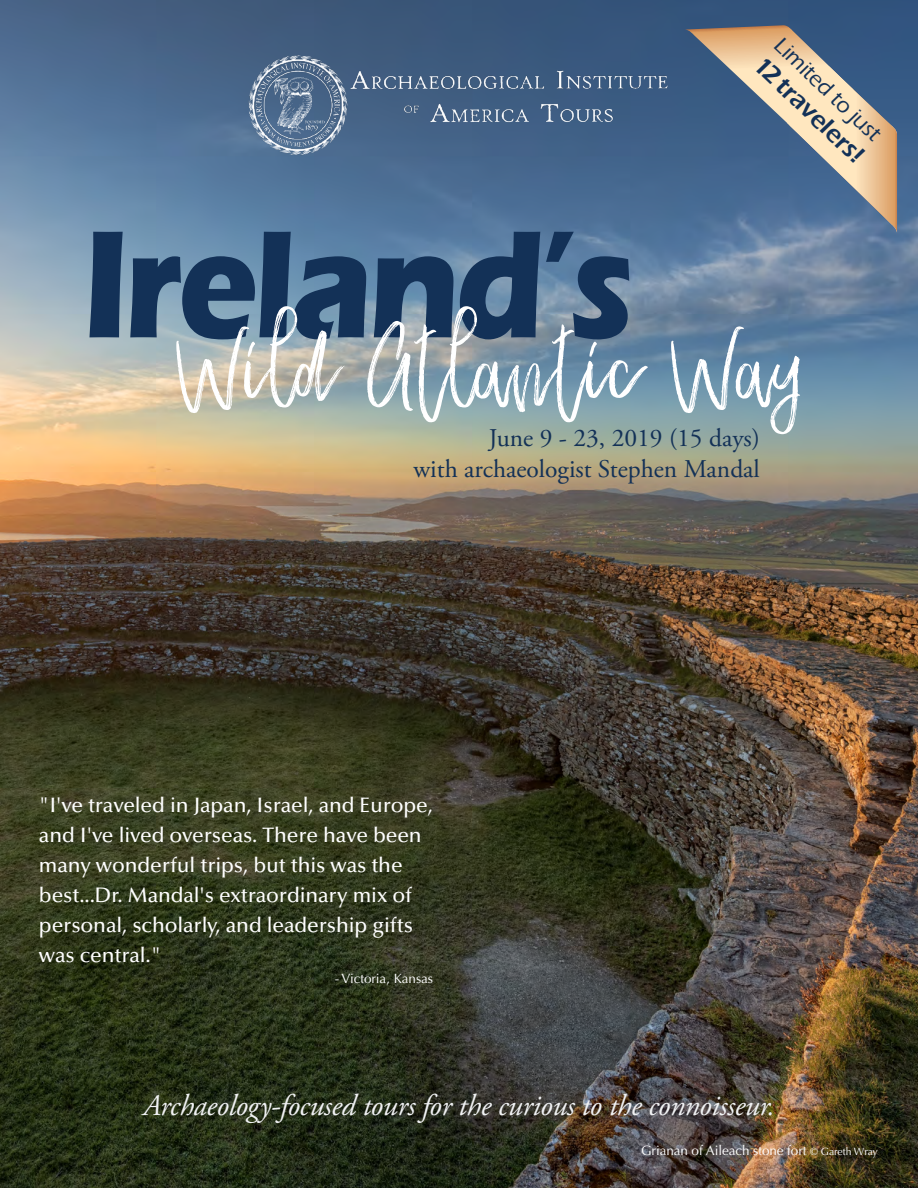
<style>
.page{position:relative;width:918px;height:1188px;background:#fff}
.page>*{position:absolute;margin:0;border:0;box-sizing:border-box;transform-origin:0 0}
.t1{font:700 158.55px "Eras ITC";letter-spacing:-.03em;color:#133157;scale:.85 1}
.t2{font:96px "Salted Mocha";color:#fff}
.t3{font:italic 30px "Adobe Garamond Pro";letter-spacing:-.01em;color:#f1f2f4}
.t4{font:25.5px/31.5px "Adobe Garamond Pro";color:#133157;text-align:right}
.t5{font:600 25.5px "Eras ITC";color:#133157}
.t6{font:500 22.5px "Eras ITC";color:#133157}
.t7{font:500 21px/30px "Optima";letter-spacing:-.005em;color:#fff}
.t8{font:13.5px "Optima";letter-spacing:-.005em;color:#fff}
.s1{font-size:10.5px}
</style>
<div class="page">
<img style="left:0;top:0;width:918px;height:1188px">
<img style="left:241px;top:48px;width:428px;height:119px">
<svg style="left:684px;top:25px;width:213px;height:208px;background:#808a95"></svg>
<p class="t6" style="left:786px;top:33px;width:139px;rotate:43deg">Limited to just</p>
<p class="t5" style="left:767px;top:50px;width:144px;rotate:43deg">12 travelers!</p>
<h1 class="t1" style="left:83px;top:193px;width:651px">Ireland’s</h1>
<h2 class="t2" style="left:176px;top:298px;width:630px">Wild Atlantic Way</h2>
<p class="t4" style="left:413px;top:423px;width:348px">June 9 - 23, 2019 (15 days)<br>with archaeologist Stephen Mandal</p>
<p class="t7" style="left:39px;top:791px;width:396px">"I've traveled in Japan, Israel, and Europe, and I've lived overseas. There have been many wonderful trips, but this was the best...Dr. Mandal's extraordinary mix of personal, scholarly, and leadership gifts was central."</p>
<p class="t8" style="left:335px;top:970px;width:100px">- Victoria, Kansas</p>
<h3 class="t3" style="left:143px;top:1087px;width:633px">Archaeology-focused tours for the curious to the connoisseur.</h3>
<p class="t8" style="left:641px;top:1142px;width:238px">Grianan of Aileach stone fort <span class="s1">© Gareth Wray</span></p>
</div>
